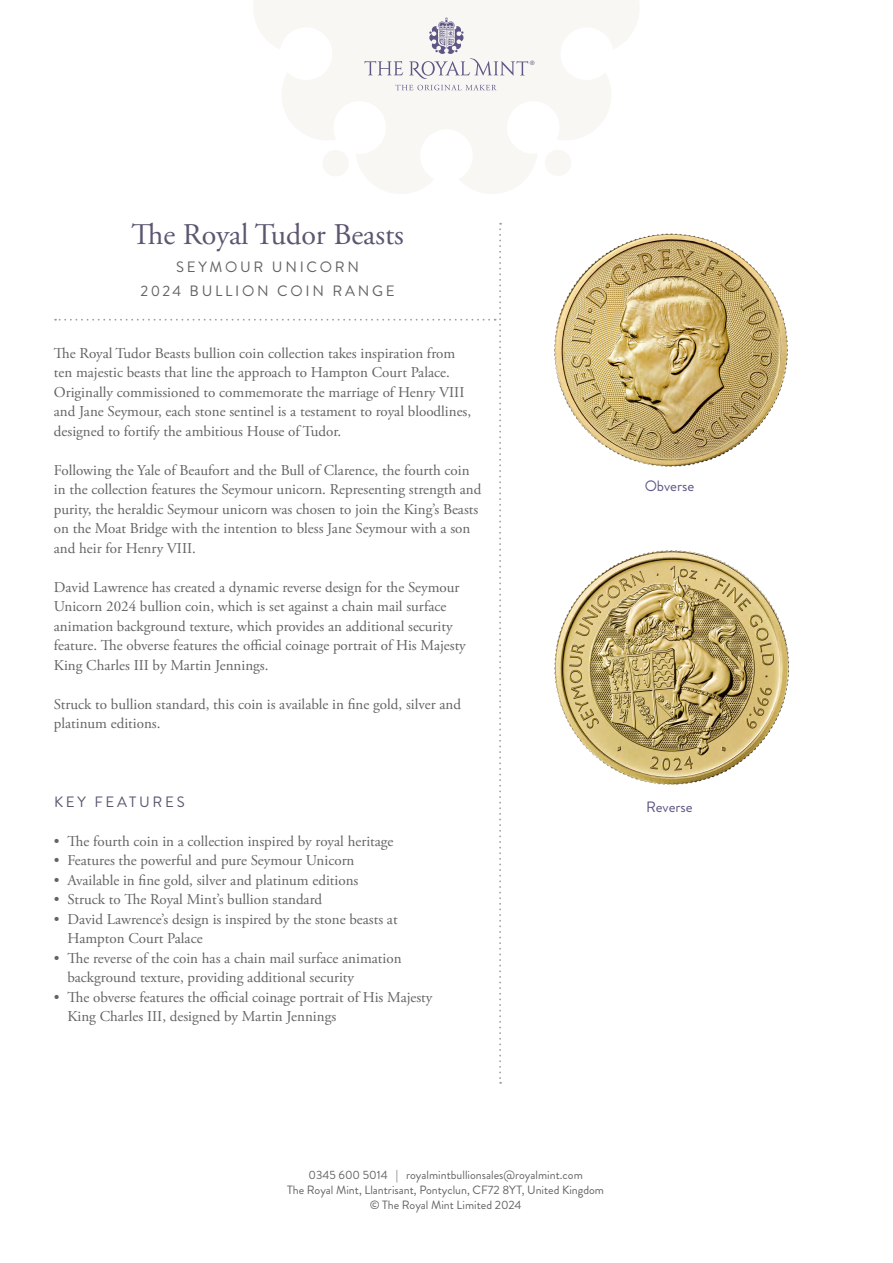
<style>
.page{position:relative;width:893px;height:1263px;background:#fff}
.page>*{position:absolute;margin:0;border:0;box-sizing:border-box;transform-origin:0 0}
.t1{font:30px "Adobe Garamond Pro";color:#5c5670}
.t2{font:15px/19.5px "Adobe Garamond Pro";color:#646363}
.t3{font:15px/24px "Brandon Grotesque";letter-spacing:.18em;color:#646363;text-align:center}
.t4{font:15px "Brandon Grotesque";color:#5e5785}
.t5{font:15px "Brandon Grotesque";letter-spacing:.18em;color:#5c5670}
.t6{font:12px/15px "Brandon Grotesque";color:#646363;text-align:center}
.t7{font:6.15px "Brandon Grotesque";color:#5e5785}
</style>
<div class="page">
<svg style="left:254px;top:0;width:385px;height:194px;fill:#f8f7f4"></svg>
<svg style="left:365px;top:61px;width:38px;height:14px"></svg>
<svg style="left:395px;top:85px;width:102px;height:5px"></svg>
<svg style="left:409px;top:18px;width:119px;height:61px"></svg>
<img style="left:554px;top:550px;width:236px;height:235px">
<img style="left:554px;top:233px;width:234px;height:234px">
<svg style="left:495px;top:223px;width:6px;height:861px"></svg>
<svg style="left:55px;top:319px;width:434px;height:2px"></svg>
<p class="t7" style="left:530px;top:58px;width:7px">®</p>
<h1 class="t1" style="left:131px;top:216px;width:274px">The Royal Tudor Beasts</h1>
<p class="t3" style="left:141px;top:255px;width:256px">SEYMOUR UNICORN<br>2024 BULLION COIN RANGE</p>
<p class="t2" style="left:54px;top:343px;width:419px">The Royal Tudor Beasts bullion coin collection takes inspiration from ten majestic beasts that line the approach to Hampton Court Palace.<br>Originally commissioned to commemorate the marriage of Henry VIII and Jane Seymour, each stone sentinel is a testament to royal bloodlines, designed to fortify the ambitious House of Tudor.</p>
<p class="t2" style="left:54px;top:460px;width:429px">Following the Yale of Beaufort and the Bull of Clarence, the fourth coin in the collection features the Seymour unicorn. Representing strength and purity, the heraldic Seymour unicorn was chosen to join the King’s Beasts on the Moat Bridge with the intention to bless Jane Seymour with a son and heir for Henry VIII.</p>
<p class="t2" style="left:54px;top:577px;width:413px">David Lawrence has created a dynamic reverse design for the Seymour Unicorn 2024 bullion coin, which is set against a chain mail surface animation background texture, which provides an additional security feature. The obverse features the official coinage portrait of His Majesty King Charles III by Martin Jennings.</p>
<p class="t2" style="left:54px;top:694px;width:409px">Struck to bullion standard, this coin is available in fine gold, silver and platinum editions.</p>
<p class="t5" style="left:54px;top:791px;width:132px">KEY FEATURES</p>
<p class="t2" style="left:54px;top:832px;width:341px">• The fourth coin in a collection inspired by royal heritage</p>
<p class="t2" style="left:54px;top:851px;width:302px">• Features the powerful and pure Seymour Unicorn</p>
<p class="t2" style="left:54px;top:871px;width:306px">• Available in fine gold, silver and platinum editions</p>
<p class="t2" style="left:54px;top:890px;width:270px">• Struck to The Royal Mint’s bullion standard</p>
<p class="t2" style="left:67px;top:910px;width:332px;text-indent:-14px">• David Lawrence’s design is inspired by the stone beasts at<br>Hampton Court Palace</p>
<p class="t2" style="left:67px;top:949px;width:336px;text-indent:-14px">• The reverse of the coin has a chain mail surface animation background texture, providing additional security</p>
<p class="t2" style="left:67px;top:988px;width:367px;text-indent:-14px">• The obverse features the official coinage portrait of His Majesty<br>King Charles III, designed by Martin Jennings</p>
<p class="t4" style="left:645px;top:476px;width:51px">Obverse</p>
<p class="t4" style="left:646px;top:797px;width:48px">Reverse</p>
<p class="t6" style="left:287px;top:1167px;width:318px">0345 600 5014 | royalmintbullionsales@royalmint.com<br>The Royal Mint, Llantrisant, Pontyclun, CF72 8YT, United Kingdom © The Royal Mint Limited 2024</p>
</div>
